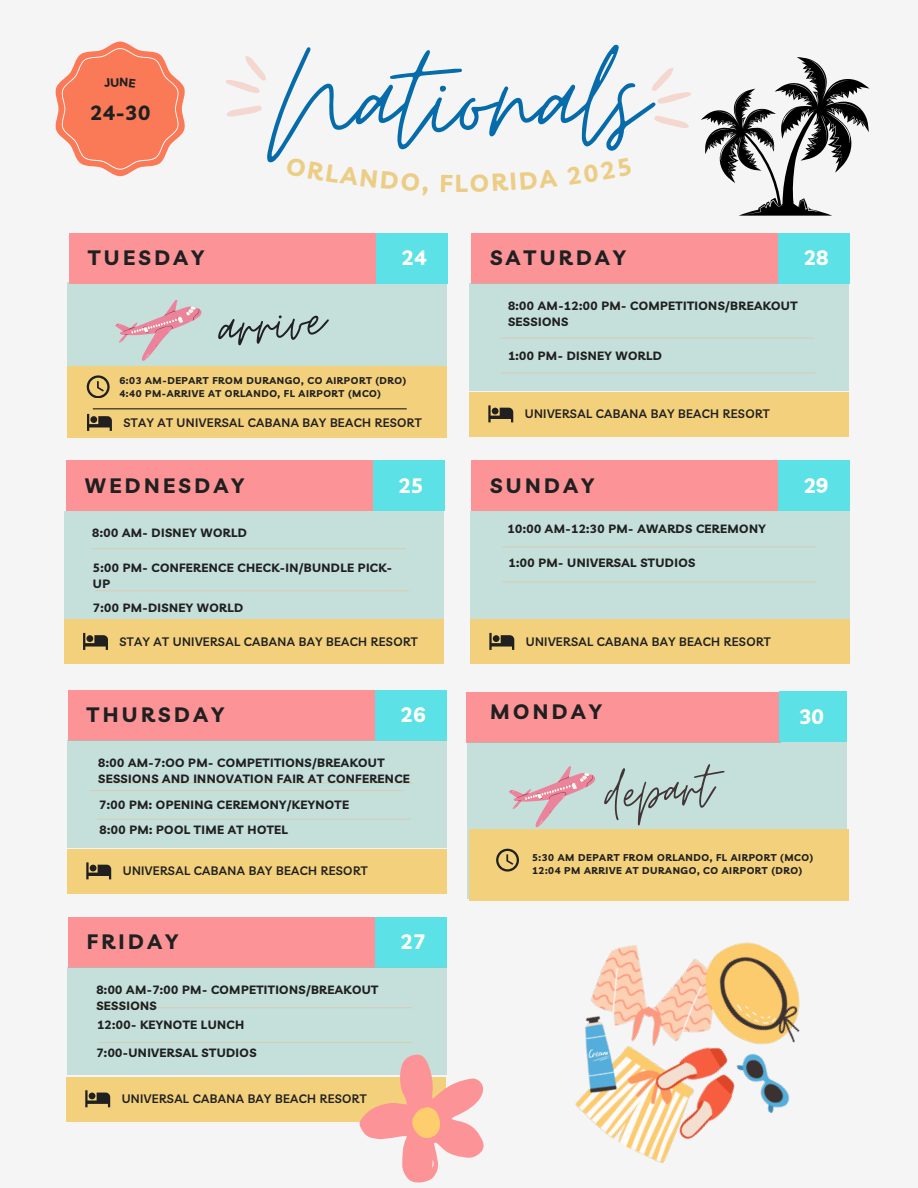
<style>
.page{position:relative;width:918px;height:1188px;background:#f5f5f5}
.page>*{position:absolute;margin:0;border:0;box-sizing:border-box;transform-origin:0 0}
.t1{font:159.15px "Moon Time";color:#066bab}
.t2{font:76.05px "Moon Time";color:#202020}
.t3{font:68.7px "Moon Time";color:#413635}
.t4{font:700 24.45px "Livvic";color:#eccd86}
.t5{font:700 20.85px "Livvic";letter-spacing:.165em;color:#202020}
.t6{font:700 20.85px "Livvic";color:#fff}
.t7{font:700 20.55px "Livvic";color:#202020}
.t8{font:700 12px/16px "Livvic";letter-spacing:.03em;color:#202020}
.t9{font:600 12px "Livvic";letter-spacing:.03em;color:#202020}
.t10{font:700 9.9px "Livvic";letter-spacing:.06em;color:#202020}
</style>
<div class="page">
<div style="left:471px;top:461px;width:315px;height:50px;background:#fc9497"></div>
<div style="left:471px;top:619px;width:379px;height:45px;background:#f3d07b"></div>
<div style="left:471px;top:511px;width:379px;height:108px;background:#c5e0db"></div>
<div style="left:779px;top:461px;width:71px;height:50px;background:#5ce1e6"></div>
<div style="left:471px;top:233px;width:315px;height:51px;background:#fc9497"></div>
<div style="left:470px;top:283px;width:379px;height:108px;background:#c5e0db"></div>
<div style="left:779px;top:233px;width:71px;height:50px;background:#5ce1e6"></div>
<div style="left:68px;top:366px;width:379px;height:72px;background:#f3d07b"></div>
<div style="left:68px;top:282px;width:379px;height:84px;background:#c5e0db"></div>
<div style="left:69px;top:233px;width:315px;height:51px;background:#fc9497"></div>
<div style="left:377px;top:233px;width:71px;height:50px;background:#5ce1e6"></div>
<div style="left:66px;top:461px;width:315px;height:50px;background:#fc9497"></div>
<div style="left:373px;top:461px;width:72px;height:50px;background:#5ce1e6"></div>
<div style="left:68px;top:690px;width:315px;height:51px;background:#fc9497"></div>
<div style="left:376px;top:690px;width:71px;height:50px;background:#5ce1e6"></div>
<div style="left:466px;top:692px;width:315px;height:50px;background:#fc9497"></div>
<div style="left:468px;top:742px;width:379px;height:156px;background:#c5e0db"></div>
<div style="left:470px;top:829px;width:379px;height:72px;background:#f3d07b"></div>
<div style="left:779px;top:692px;width:68px;height:50px;background:#5ce1e6"></div>
<div style="left:68px;top:917px;width:315px;height:51px;background:#fc9497"></div>
<div style="left:376px;top:917px;width:71px;height:50px;background:#5ce1e6"></div>
<hr style="left:502px;top:546px;width:314px;height:1px;background:#d6cdb9">
<hr style="left:502px;top:581px;width:314px;height:1px;background:#d6cdb9">
<svg style="left:496px;top:849px;width:23px;height:22px"></svg>
<svg style="left:87px;top:375px;width:22px;height:23px"></svg>
<hr style="left:501px;top:373px;width:314px;height:1px;background:#d6cdb9">
<svg style="left:489px;top:633px;width:25px;height:17px"></svg>
<svg style="left:87px;top:414px;width:25px;height:17px"></svg>
<div style="left:470px;top:392px;width:379px;height:45px;background:#f3d07b"></div>
<svg style="left:488px;top:405px;width:25px;height:17px"></svg>
<div style="left:65px;top:619px;width:379px;height:45px;background:#f3d07b"></div>
<div style="left:65px;top:511px;width:379px;height:108px;background:#c5e0db"></div>
<svg style="left:83px;top:633px;width:25px;height:17px"></svg>
<div style="left:68px;top:849px;width:379px;height:45px;background:#f3d07b"></div>
<div style="left:68px;top:740px;width:379px;height:108px;background:#c5e0db"></div>
<hr style="left:99px;top:783px;width:314px;height:1px;background:#d6cdb9">
<svg style="left:86px;top:862px;width:25px;height:17px"></svg>
<div style="left:67px;top:1077px;width:379px;height:45px;background:#f3d07b"></div>
<div style="left:68px;top:967px;width:379px;height:108px;background:#c5e0db"></div>
<hr style="left:98px;top:1007px;width:314px;height:1px;background:#d6cdb9">
<hr style="left:98px;top:1042px;width:314px;height:1px;background:#d6cdb9">
<svg style="left:85px;top:1090px;width:25px;height:17px"></svg>
<svg style="left:225px;top:56px;width:41px;height:61px"></svg>
<hr style="left:92px;top:548px;width:314px;height:1px;background:#d6cdb9">
<hr style="left:97px;top:819px;width:314px;height:1px;background:#d6cdb9">
<hr style="left:501px;top:337px;width:313px;height:2px;background:#d6cdb9">
<svg style="left:359px;top:1054px;width:125px;height:129px"></svg>
<img style="left:575px;top:942px;width:225px;height:222px">
<svg style="left:115px;top:300px;width:87px;height:61px"></svg>
<svg style="left:509px;top:766px;width:87px;height:62px"></svg>
<svg style="left:652px;top:57px;width:218px;height:159px"></svg>
<hr style="left:95px;top:590px;width:314px;height:1px;background:#d6cdb9">
<hr style="left:93px;top:408px;width:314px;height:1px;background:#202020">
<hr style="left:89px;top:790px;width:314px;height:1px;background:#d6cdb9">
<svg style="left:55px;top:42px;width:130px;height:134px"></svg>
<p class="t7" style="left:90px;top:100px;width:62px">24-30</p>
<p class="t1" style="left:267px;top:3px;width:382px">Nationals</p>
<p class="t4" style="left:455px;top:167px;width:15px">L</p>
<p class="t5" style="left:88px;top:244px;width:118px">TUESDAY</p>
<p class="t6" style="left:402px;top:244px;width:26px">24</p>
<h5 class="t5" style="left:490px;top:244px;width:137px">SATURDAY</h5>
<p class="t6" style="left:804px;top:244px;width:26px">28</p>
<h1 class="t2" style="left:215px;top:281px;width:108px;rotate:-5deg">arrive</h1>
<p class="t10" style="left:119px;top:374px;width:288px">6:03 AM-DEPART FROM DURANGO, CO AIRPORT (DRO)</p>
<h5 class="t10" style="left:119px;top:387px;width:263px">4:40 PM-ARRIVE AT ORLANDO, FL AIRPORT (MCO)</h5>
<p class="t9" style="left:123px;top:415px;width:300px">STAY AT UNIVERSAL CABANA BAY BEACH RESORT</p>
<h5 class="t5" style="left:85px;top:472px;width:161px">WEDNESDAY</h5>
<p class="t6" style="left:398px;top:472px;width:26px">25</p>
<p class="t8" style="left:92px;top:524px;width:156px">8:00 AM- DISNEY WORLD</p>
<h5 class="t8" style="left:93px;top:560px;width:301px">5:00 PM- CONFERENCE CHECK-IN/BUNDLE PICK-<br>UP</h5>
<h4 class="t8" style="left:93px;top:600px;width:152px">7:00 PM-DISNEY WORLD</h4>
<h4 class="t9" style="left:119px;top:634px;width:300px">STAY AT UNIVERSAL CABANA BAY BEACH RESORT</h4>
<p class="t8" style="left:508px;top:298px;width:291px">8:00 AM-12:00 PM- COMPETITIONS/BREAKOUT<br>SESSIONS</p>
<h5 class="t8" style="left:508px;top:348px;width:155px">1:00 PM- DISNEY WORLD</h5>
<h5 class="t9" style="left:525px;top:406px;width:247px">UNIVERSAL CABANA BAY BEACH RESORT</h5>
<h5 class="t5" style="left:490px;top:472px;width:106px">SUNDAY</h5>
<p class="t6" style="left:804px;top:472px;width:26px">29</p>
<p class="t8" style="left:508px;top:520px;width:260px">10:00 AM-12:30 PM- AWARDS CEREMONY</p>
<h4 class="t8" style="left:509px;top:555px;width:188px">1:00 PM- UNIVERSAL STUDIOS</h4>
<p class="t9" style="left:526px;top:634px;width:247px">UNIVERSAL CABANA BAY BEACH RESORT</p>
<h4 class="t5" style="left:87px;top:701px;width:139px">THURSDAY</h4>
<p class="t6" style="left:401px;top:701px;width:26px">26</p>
<p class="t5" style="left:490px;top:698px;width:113px">MONDAY</p>
<h5 class="t6" style="left:799px;top:703px;width:26px">30</h5>
<p class="t8" style="left:98px;top:754px;width:313px">8:00 AM-7:OO PM- COMPETITIONS/BREAKOUT<br>SESSIONS AND INNOVATION FAIR AT CONFERENCE</p>
<p class="t8" style="left:99px;top:796px;width:251px">7:00 PM: OPENING CEREMONY/KEYNOTE</p>
<p class="t8" style="left:99px;top:821px;width:190px">8:00 PM: POOL TIME AT HOTEL</p>
<p class="t9" style="left:123px;top:863px;width:247px">UNIVERSAL CABANA BAY BEACH RESORT</p>
<p class="t5" style="left:87px;top:928px;width:93px">FRIDAY</p>
<h5 class="t6" style="left:401px;top:928px;width:26px">27</h5>
<p class="t8" style="left:96px;top:981px;width:283px">8:00 AM-7:00 PM- COMPETITIONS/BREAKOUT<br>SESSIONS</p>
<p class="t8" style="left:97px;top:1016px;width:149px">12:00- KEYNOTE LUNCH</p>
<h2 class="t8" style="left:96px;top:1045px;width:162px">7:00-UNIVERSAL STUDIOS</h2>
<h3 class="t9" style="left:122px;top:1091px;width:247px">UNIVERSAL CABANA BAY BEACH RESORT</h3>
<p class="t3" style="left:600px;top:753px;width:110px;rotate:-5deg">depart</p>
<h4 class="t10" style="left:532px;top:851px;width:283px">5:30 AM DEPART FROM ORLANDO, FL AIRPORT (MCO)</h4>
<p class="t10" style="left:532px;top:864px;width:272px">12:04 PM ARRIVE AT DURANGO, CO AIRPORT (DRO)</p>
</div>
